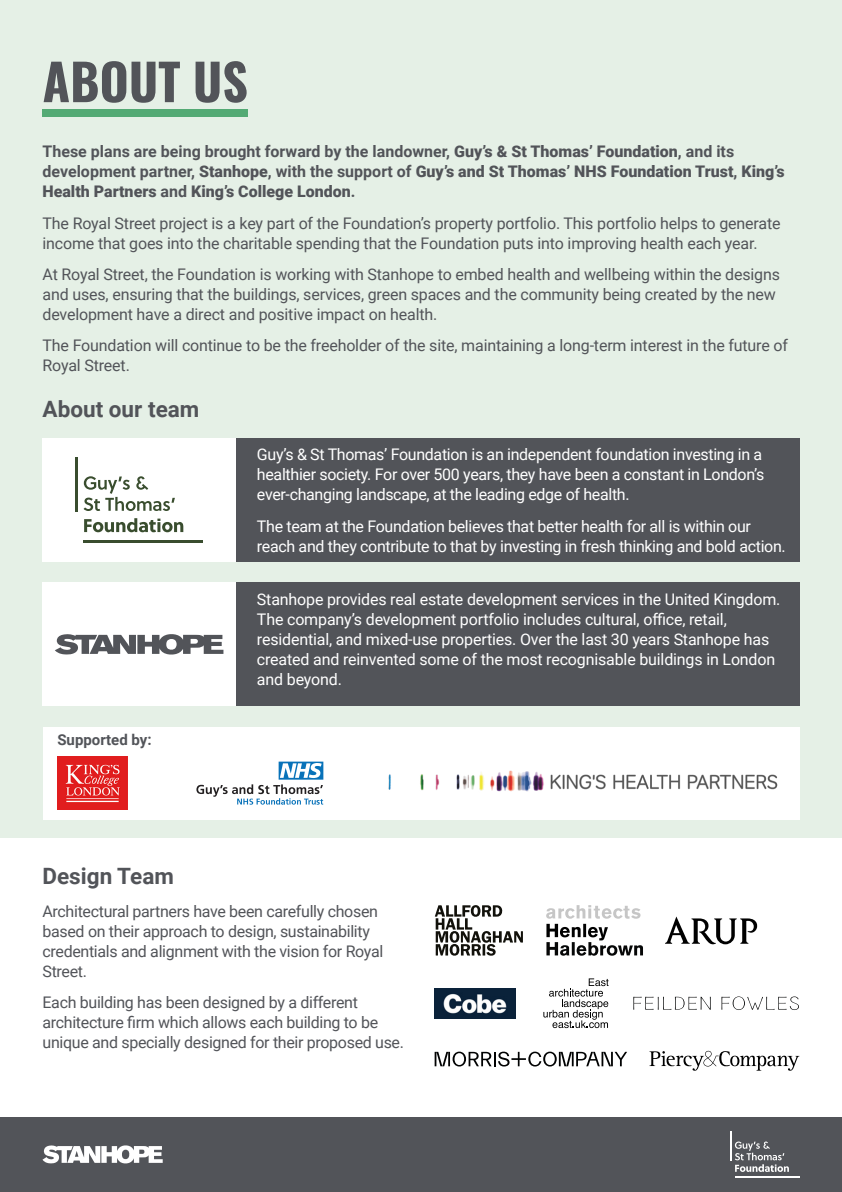
<style>
.page{position:relative;width:842px;height:1192px;background:#fff}
.page>*{position:absolute;margin:0;border:0;box-sizing:border-box;transform-origin:0 0}
.t1{font:700 50px "Oswald";color:#525459}
.t2{font:700 22.5px "Roboto";color:#525459}
.t3{font:16px/20px "Roboto";letter-spacing:-.01em;color:#525459}
.t4{font:16px/20px "Roboto";letter-spacing:-.02em;color:#fff}
.t5{font:900 16px/20px "Roboto";color:#525459}
.t6{font:700 15px "Roboto";color:#525459}
.s1{font-weight:700}
</style>
<div class="page">
<div style="left:0;top:1117px;width:842px;height:75px;background:#525459"></div>
<svg style="left:43px;top:1145px;width:120px;height:18px"></svg>
<hr style="left:735px;top:1177px;width:64px;height:1px;background:#fff">
<hr style="left:730px;top:1131px;width:2px;height:29px;background:#fff">
<svg style="left:735px;top:1142px;width:54px;height:30px"></svg>
<div style="left:0;top:0;width:842px;height:838px;background:#e5f0e6"></div>
<div style="left:43px;top:727px;width:756px;height:92px;background:#fff"></div>
<div style="left:43px;top:109px;width:205px;height:8px;background:#53aa74"></div>
<div style="left:236px;top:438px;width:563px;height:123px;background:#525459"></div>
<div style="left:43px;top:438px;width:193px;height:123px;background:#fff"></div>
<hr style="left:84px;top:541px;width:119px;height:2px;background:#394d2e">
<hr style="left:76px;top:457px;width:2px;height:54px;background:#394d2e">
<svg style="left:84px;top:476px;width:91px;height:35px"></svg>
<svg style="left:84px;top:518px;width:99px;height:14px"></svg>
<svg style="left:196px;top:762px;width:127px;height:43px"></svg>
<img style="left:388px;top:770px;width:390px;height:22px">
<img style="left:57px;top:756px;width:71px;height:54px">
<div style="left:43px;top:583px;width:193px;height:123px;background:#fff"></div>
<svg style="left:55px;top:634px;width:168px;height:21px"></svg>
<div style="left:236px;top:583px;width:563px;height:123px;background:#525459"></div>
<svg style="left:649px;top:1051px;width:150px;height:20px"></svg>
<svg style="left:665px;top:916px;width:92px;height:28px"></svg>
<svg style="left:435px;top:905px;width:88px;height:51px"></svg>
<svg style="left:546px;top:905px;width:97px;height:51px"></svg>
<svg style="left:543px;top:978px;width:66px;height:50px"></svg>
<svg style="left:633px;top:996px;width:166px;height:14px"></svg>
<img style="left:435px;top:988px;width:80px;height:30px">
<svg style="left:435px;top:1052px;width:192px;height:14px"></svg>
<h1 class="t1" style="left:43px;top:56px;width:207px">ABOUT US</h1>
<p class="t5" style="left:43px;top:141px;width:744px"><span class="s1">These plans are being brought forward by the landowner,</span> Guy’s &amp; St Thomas’ Foundation<span class="s1">, and its development partner,</span> Stanhope<span class="s1">, with the support of</span> Guy’s and St Thomas’ NHS Foundation Trust<span class="s1">,</span> King’s<br>Health Partners <span class="s1">and</span> King’s College London<span class="s1">.</span></p>
<p class="t3" style="left:43px;top:212px;width:739px">The Royal Street project is a key part of the Foundation’s property portfolio. This portfolio helps to generate income that goes into the charitable spending that the Foundation puts into improving health each year.</p>
<p class="t3" style="left:43px;top:264px;width:739px">At Royal Street, the Foundation is working with Stanhope to embed health and wellbeing within the designs and uses, ensuring that the buildings, services, green spaces and the community being created by the new development have a direct and positive impact on health.</p>
<p class="t3" style="left:43px;top:335px;width:747px">The Foundation will continue to be the freeholder of the site, maintaining a long-term interest in the future of<br>Royal Street.</p>
<h2 class="t2" style="left:43px;top:393px;width:158px">About our team</h2>
<p class="t6" style="left:57px;top:730px;width:96px">Supported by:</p>
<p class="t4" style="left:257px;top:444px;width:509px">Guy’s &amp; St Thomas’ Foundation is an independent foundation investing in a healthier society. For over 500 years, they have been a constant in London’s ever-changing landscape, at the leading edge of health.</p>
<p class="t4" style="left:257px;top:515px;width:530px">The team at the Foundation believes that better health for all is within our reach and they contribute to that by investing in fresh thinking and bold action.</p>
<p class="t4" style="left:257px;top:588px;width:525px">Stanhope provides real estate development services in the United Kingdom.<br>The company’s development portfolio includes cultural, office, retail, residential, and mixed-use properties. Over the last 30 years Stanhope has created and reinvented some of the most recognisable buildings in London and beyond.</p>
<h2 class="t2" style="left:43px;top:860px;width:133px">Design Team</h2>
<p class="t3" style="left:43px;top:901px;width:342px">Architectural partners have been carefully chosen based on their approach to design, sustainability credentials and alignment with the vision for Royal Street.</p>
<p class="t3" style="left:43px;top:992px;width:363px">Each building has been designed by a different architecture firm which allows each building to be unique and specially designed for their proposed use.</p>
</div>
